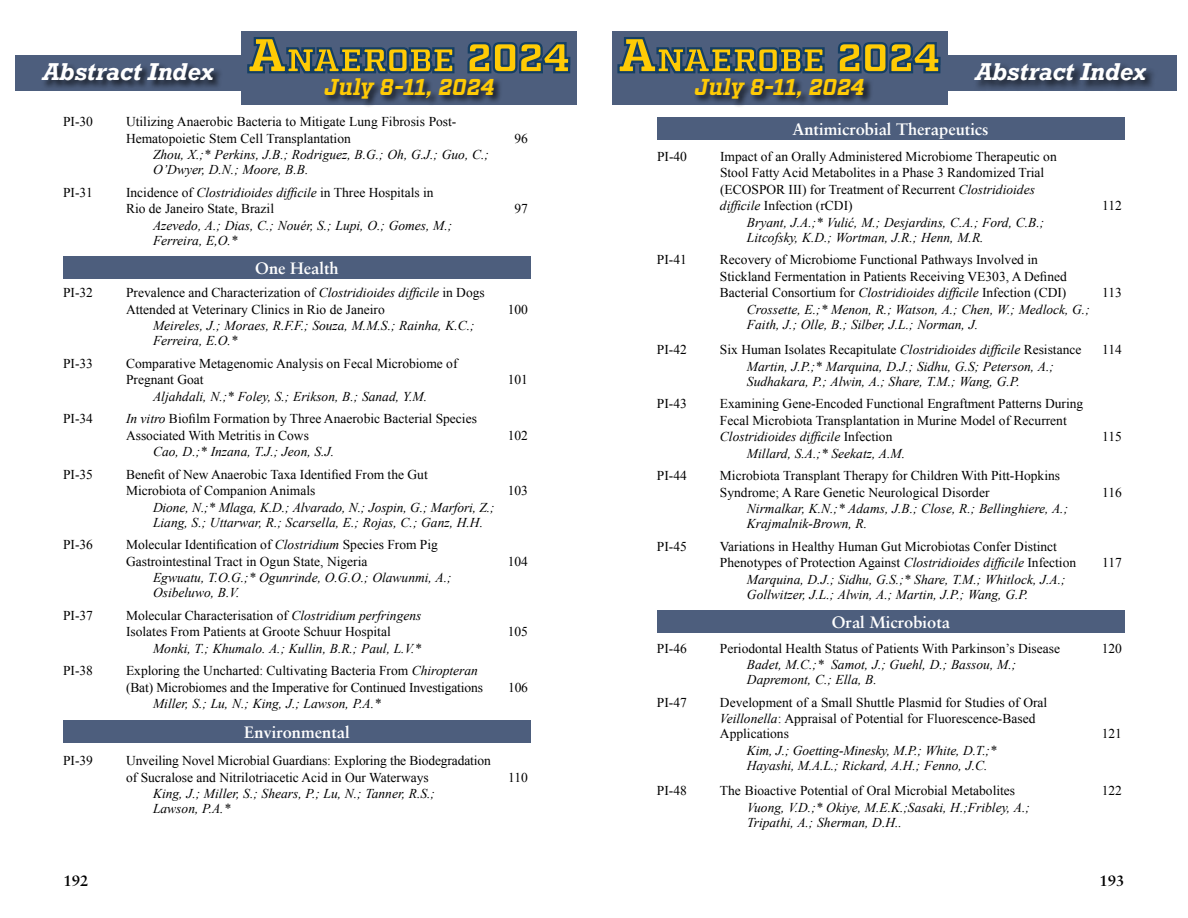
<style>
.page{position:relative;width:1188px;height:918px;background:#fff}
.page>*{position:absolute;margin:0;border:0;box-sizing:border-box;transform-origin:0 0}
.t1{font:italic 700 22.95px "Factoria";color:#ffcb05}
.t2{font:italic 700 22.95px "Rockwell";letter-spacing:-.01em;color:#fff}
.t3{font:700 16.5px "Sabon LT Pro";color:#fff}
.t4{font:700 15px "Sabon LT Pro";color:#000}
.t5{font:13.5px/16.5px "Times New Roman";color:#000}
.t6{font:italic 13.5px/15px "Times New Roman";color:#000}
.s1{font-style:italic}
</style>
<div class="page">
<div style="left:15px;top:55px;width:227px;height:36px;background:#4d5e7d"></div>
<div style="left:612px;top:32px;width:335px;height:73px;background:#4d5e7d"></div>
<div style="left:694px;top:77px;width:180px;height:31px;background:#000;opacity:.75"></div>
<svg style="left:617px;top:37px;width:324px;height:37px"></svg>
<div style="left:40px;top:62px;width:183px;height:28px;background:#000;opacity:.75"></div>
<div style="left:944px;top:55px;width:233px;height:36px;background:#4d5e7d"></div>
<div style="left:973px;top:62px;width:185px;height:30px;background:#000;opacity:.75"></div>
<div style="left:241px;top:32px;width:336px;height:73px;background:#4d5e7d"></div>
<div style="left:63px;top:256px;width:468px;height:23px;background:#4d5e7d"></div>
<div style="left:63px;top:720px;width:468px;height:22px;background:#4d5e7d"></div>
<div style="left:657px;top:117px;width:468px;height:23px;background:#4d5e7d"></div>
<div style="left:657px;top:610px;width:468px;height:23px;background:#4d5e7d"></div>
<svg style="left:247px;top:37px;width:324px;height:37px"></svg>
<div style="left:324px;top:77px;width:179px;height:31px;background:#000;opacity:.75"></div>
<h1 class="t2" style="left:43px;top:57px;width:172px">Abstract Index</h1>
<h1 class="t2" style="left:975px;top:57px;width:172px">Abstract Index</h1>
<p class="t5" style="left:63px;top:113px;width:31px">PI-30</p>
<p class="t5" style="left:126px;top:113px;width:332px">Utilizing Anaerobic Bacteria to Mitigate Lung Fibrosis Post-<br>Hematopoietic Stem Cell Transplantation</p>
<h1 class="t1" style="left:324px;top:73px;width:171px">July 8-11, 2024</h1>
<h1 class="t1" style="left:695px;top:73px;width:171px">July 8-11, 2024</h1>
<p class="t3" style="left:793px;top:118px;width:198px">Antimicrobial Therapeutics</p>
<p class="t5" style="left:515px;top:130px;width:15px">96</p>
<p class="t6" style="left:153px;top:147px;width:337px">Zhou, X.;* Perkins, J.B.; Rodriguez, B.G.; Oh, G.J.; Guo, C.;<br>O’Dwyer, D.N.; Moore, B.B.</p>
<p class="t5" style="left:63px;top:184px;width:31px">PI-31</p>
<p class="t5" style="left:126px;top:184px;width:309px">Incidence of <span class="s1">Clostridioides difficile</span> in Three Hospitals in<br>Rio de Janeiro State, Brazil</p>
<p class="t6" style="left:153px;top:218px;width:301px">Azevedo, A.; Dias, C.; Nouér, S.; Lupi, O.; Gomes, M.;<br>Ferreira, E,O.*</p>
<p class="t3" style="left:255px;top:258px;width:85px">One Health</p>
<p class="t5" style="left:63px;top:284px;width:31px">PI-32</p>
<p class="t5" style="left:126px;top:284px;width:360px">Prevalence and Characterization of <span class="s1">Clostridioides difficile</span> in Dogs<br>Attended at Veterinary Clinics in Rio de Janeiro</p>
<p class="t6" style="left:153px;top:318px;width:323px">Meireles, J.; Moraes, R.F.F.; Souza, M.M.S.; Rainha, K.C.;<br>Ferreira, E.O.*</p>
<p class="t5" style="left:63px;top:355px;width:31px">PI-33</p>
<p class="t5" style="left:126px;top:355px;width:333px">Comparative Metagenomic Analysis on Fecal Microbiome of<br>Pregnant Goat</p>
<p class="t6" style="left:153px;top:389px;width:276px">Aljahdali, N.;* Foley, S.; Erikson, B.; Sanad, Y.M.</p>
<p class="t5" style="left:63px;top:410px;width:31px">PI-34</p>
<p class="t5" style="left:126px;top:410px;width:352px"><span class="s1">In vitro</span> Biofilm Formation by Three Anaerobic Bacterial Species<br>Associated With Metritis in Cows</p>
<p class="t6" style="left:153px;top:444px;width:183px">Cao, D.;* Inzana, T.J.; Jeon, S.J.</p>
<p class="t5" style="left:63px;top:466px;width:31px">PI-35</p>
<p class="t5" style="left:126px;top:466px;width:303px">Benefit of New Anaerobic Taxa Identified From the Gut<br>Microbiota of Companion Animals</p>
<p class="t6" style="left:153px;top:500px;width:343px">Dione, N.;* Mlaga, K.D.; Alvarado, N.; Jospin, G.; Marfori, Z.;<br>Liang, S.; Uttarwar, R.; Scarsella, E.; Rojas, C.; Ganz, H.H.</p>
<p class="t5" style="left:63px;top:536px;width:31px">PI-36</p>
<p class="t5" style="left:126px;top:536px;width:313px">Molecular Identification of <span class="s1">Clostridium</span> Species From Pig<br>Gastrointestinal Tract in Ogun State, Nigeria</p>
<p class="t6" style="left:153px;top:570px;width:300px">Egwuatu, T.O.G.;* Ogunrinde, O.G.O.; Olawunmi, A.;<br>Osibeluwo, B.V.</p>
<p class="t5" style="left:63px;top:607px;width:31px">PI-37</p>
<p class="t5" style="left:126px;top:607px;width:297px">Molecular Characterisation of <span class="s1">Clostridium perfringens<br></span>Isolates From Patients at Groote Schuur Hospital</p>
<p class="t6" style="left:153px;top:641px;width:270px">Monki, T.; Khumalo. A.; Kullin, B.R.; Paul, L.V.*</p>
<p class="t5" style="left:63px;top:662px;width:31px">PI-38</p>
<p class="t5" style="left:126px;top:662px;width:358px">Exploring the Uncharted: Cultivating Bacteria From <span class="s1">Chiropteran </span>(Bat) Microbiomes and the Imperative for Continued Investigations</p>
<p class="t6" style="left:153px;top:696px;width:229px">Miller, S.; Lu, N.; King, J.; Lawson, P.A.*</p>
<p class="t3" style="left:244px;top:721px;width:107px">Environmental</p>
<p class="t5" style="left:63px;top:752px;width:31px">PI-39</p>
<p class="t5" style="left:126px;top:752px;width:366px">Unveiling Novel Microbial Guardians: Exploring the Biodegradation of Sucralose and Nitrilotriacetic Acid in Our Waterways</p>
<p class="t6" style="left:153px;top:786px;width:284px">King, J.; Miller, S.; Shears, P.; Lu, N.; Tanner, R.S.;<br>Lawson, P.A.*</p>
<p class="t5" style="left:515px;top:200px;width:15px">97</p>
<p class="t5" style="left:508px;top:301px;width:22px">100</p>
<p class="t5" style="left:508px;top:371px;width:22px">101</p>
<p class="t5" style="left:508px;top:427px;width:22px">102</p>
<p class="t5" style="left:508px;top:482px;width:22px">103</p>
<p class="t5" style="left:508px;top:553px;width:22px">104</p>
<p class="t5" style="left:508px;top:623px;width:22px">105</p>
<p class="t5" style="left:508px;top:679px;width:21px">106</p>
<p class="t5" style="left:508px;top:769px;width:21px">110</p>
<p class="t5" style="left:657px;top:148px;width:31px">PI-40</p>
<p class="t5" style="left:720px;top:148px;width:338px">Impact of an Orally Administered Microbiome Therapeutic on Stool Fatty Acid Metabolites in a Phase 3 Randomized Trial (ECOSPOR III) for Treatment of Recurrent <span class="s1">Clostridioides difficile</span> Infection (rCDI)</p>
<p class="t6" style="left:747px;top:215px;width:299px">Bryant, J.A.;* Vulić, M.; Desjardins, C.A.; Ford, C.B.;<br>Litcofsky, K.D.; Wortman, J.R.; Henn, M.R.</p>
<p class="t5" style="left:657px;top:251px;width:31px">PI-41</p>
<p class="t5" style="left:720px;top:251px;width:348px">Recovery of Microbiome Functional Pathways Involved in<br>Stickland Fermentation in Patients Receiving VE303, A Defined<br>Bacterial Consortium for <span class="s1">Clostridioides difficile</span> Infection (CDI)</p>
<p class="t6" style="left:747px;top:302px;width:344px">Crossette, E.;* Menon, R.; Watson, A.; Chen, W.; Medlock, G.;<br>Faith, J.; Olle, B.; Silber, J.L.; Norman, J.</p>
<p class="t5" style="left:1102px;top:197px;width:21px">112</p>
<p class="t5" style="left:1102px;top:284px;width:21px">113</p>
<p class="t5" style="left:657px;top:341px;width:31px">PI-42</p>
<p class="t5" style="left:720px;top:341px;width:363px">Six Human Isolates Recapitulate <span class="s1">Clostridioides difficile</span> Resistance</p>
<p class="t5" style="left:1102px;top:341px;width:21px">114</p>
<p class="t6" style="left:747px;top:359px;width:308px">Martin, J.P.;* Marquina, D.J.; Sidhu, G.S; Peterson, A.;<br>Sudhakara, P.; Alwin, A.; Share, T.M.; Wang, G.P.</p>
<p class="t5" style="left:657px;top:395px;width:31px">PI-43</p>
<p class="t5" style="left:720px;top:395px;width:365px">Examining Gene-Encoded Functional Engraftment Patterns During<br>Fecal Microbiota Transplantation in Murine Model of Recurrent<br><span class="s1">Clostridioides difficile</span> Infection</p>
<p class="t5" style="left:1102px;top:428px;width:21px">115</p>
<p class="t6" style="left:747px;top:446px;width:160px">Millard, S.A.;* Seekatz, A.M.</p>
<p class="t5" style="left:657px;top:467px;width:31px">PI-44</p>
<p class="t5" style="left:720px;top:467px;width:342px">Microbiota Transplant Therapy for Children With Pitt-Hopkins<br>Syndrome; A Rare Genetic Neurological Disorder</p>
<p class="t6" style="left:747px;top:501px;width:323px">Nirmalkar, K.N.;* Adams, J.B.; Close, R.; Bellinghiere, A.;<br>Krajmalnik-Brown, R.</p>
<p class="t5" style="left:657px;top:538px;width:31px">PI-45</p>
<p class="t5" style="left:720px;top:538px;width:358px">Variations in Healthy Human Gut Microbiotas Confer Distinct<br>Phenotypes of Protection Against <span class="s1">Clostridioides difficile</span> Infection</p>
<p class="t6" style="left:747px;top:571px;width:320px">Marquina, D.J.; Sidhu, G.S.;* Share, T.M.; Whitlock, J.A.;<br>Gollwitzer, J.L.; Alwin, A.; Martin, J.P.; Wang, G.P.</p>
<p class="t3" style="left:832px;top:612px;width:120px">Oral Microbiota</p>
<p class="t5" style="left:1102px;top:484px;width:21px">116</p>
<p class="t5" style="left:1102px;top:554px;width:21px">117</p>
<p class="t5" style="left:657px;top:640px;width:31px">PI-46</p>
<p class="t5" style="left:720px;top:640px;width:342px">Periodontal Health Status of Patients With Parkinson’s Disease</p>
<p class="t5" style="left:1102px;top:640px;width:22px">120</p>
<p class="t6" style="left:747px;top:657px;width:271px">Badet, M.C.;* Samot, J.; Guehl, D.; Bassou, M.;<br>Dapremont, C.; Ella, B.</p>
<p class="t5" style="left:657px;top:694px;width:31px">PI-47</p>
<p class="t5" style="left:720px;top:694px;width:329px">Development of a Small Shuttle Plasmid for Studies of Oral<br><span class="s1">Veillonella</span>: Appraisal of Potential for Fluorescence-Based</p>
<p class="t5" style="left:720px;top:725px;width:70px">Applications</p>
<p class="t5" style="left:1102px;top:725px;width:22px">121</p>
<p class="t6" style="left:747px;top:742px;width:251px">Kim, J.; Goetting-Minesky, M.P.; White, D.T.;*<br>Hayashi, M.A.L.; Rickard, A.H.; Fenno, J.C.</p>
<p class="t5" style="left:657px;top:782px;width:31px">PI-48</p>
<p class="t5" style="left:720px;top:782px;width:297px">The Bioactive Potential of Oral Microbial Metabolites</p>
<p class="t5" style="left:1102px;top:782px;width:22px">122</p>
<p class="t6" style="left:747px;top:799px;width:284px">Vuong, V.D.;* Okiye, M.E.K.;Sasaki, H.;Fribley, A.;<br>Tripathi, A.; Sherman, D.H..</p>
<p class="t4" style="left:63px;top:871px;width:27px">192</p>
<p class="t4" style="left:1100px;top:871px;width:27px">193</p>
</div>
